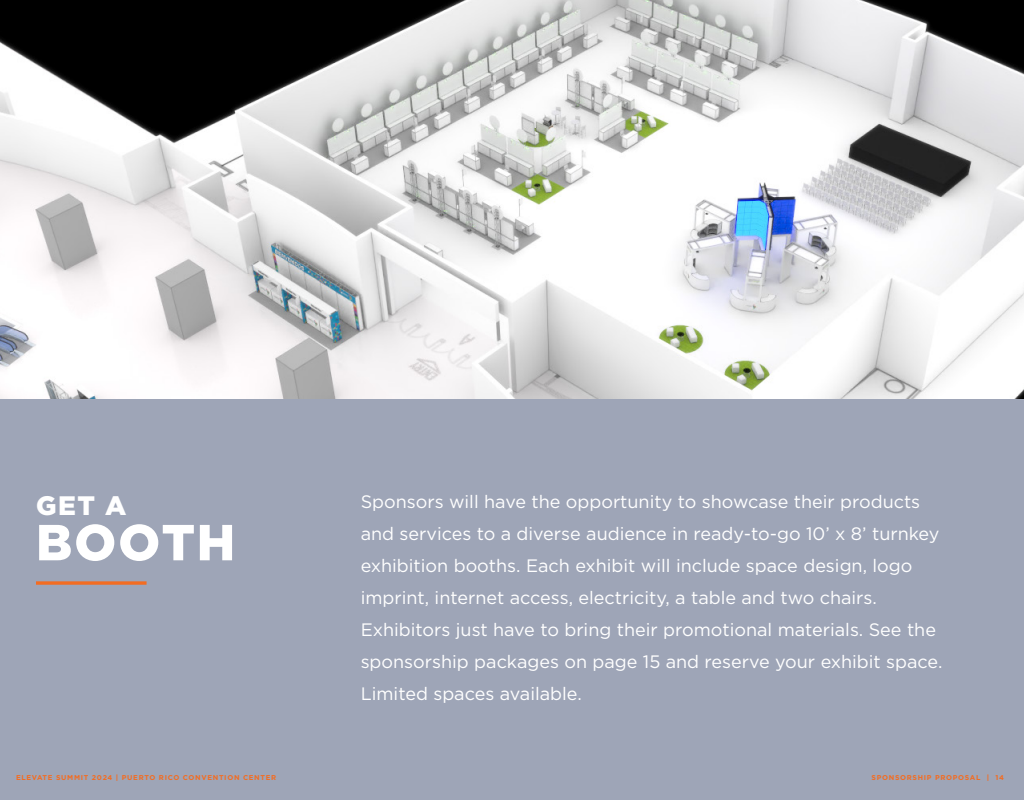
<style>
.page{position:relative;width:1024px;height:800px;background:#fff}
.page>*{position:absolute;margin:0;border:0;box-sizing:border-box;transform-origin:0 0}
.t1{font:900 50.6px "Gotham";letter-spacing:.035em;color:#fff}
.t2{font:900 26.7px "Gotham";color:#fff}
.t3{font:18px/32px "Gotham";color:#fff}
.t4{font:700 7px "Gotham";letter-spacing:.1em;color:#f36c21}
</style>
<div class="page">
<div style="left:0;top:392px;width:1024px;height:408px;background:#9ea5b7"></div>
<img style="left:0;top:0;width:1024px;height:398px">
<svg style="left:36px;top:581px;width:111px;height:4px"></svg>
<p class="t2" style="left:36px;top:488px;width:92px">GET A</p>
<p class="t1" style="left:36px;top:508px;width:201px">BOOTH</p>
<p class="t3" style="left:361px;top:486px;width:583px">Sponsors will have the opportunity to showcase their products and services to a diverse audience in ready-to-go 10’ x 8’ turnkey exhibition booths. Each exhibit will include space design, logo imprint, internet access, electricity, a table and two chairs.<br>Exhibitors just have to bring their promotional materials. See the sponsorship packages on page 15 and reserve your exhibit space.<br>Limited spaces available.</p>
<p class="t4" style="left:16px;top:773px;width:262px">ELEVATE SUMMIT 2024 | PUERTO RICO CONVENTION CENTER</p>
<p class="t4" style="left:872px;top:773px;width:134px">SPONSORSHIP PROPOSAL | 14</p>
</div>
